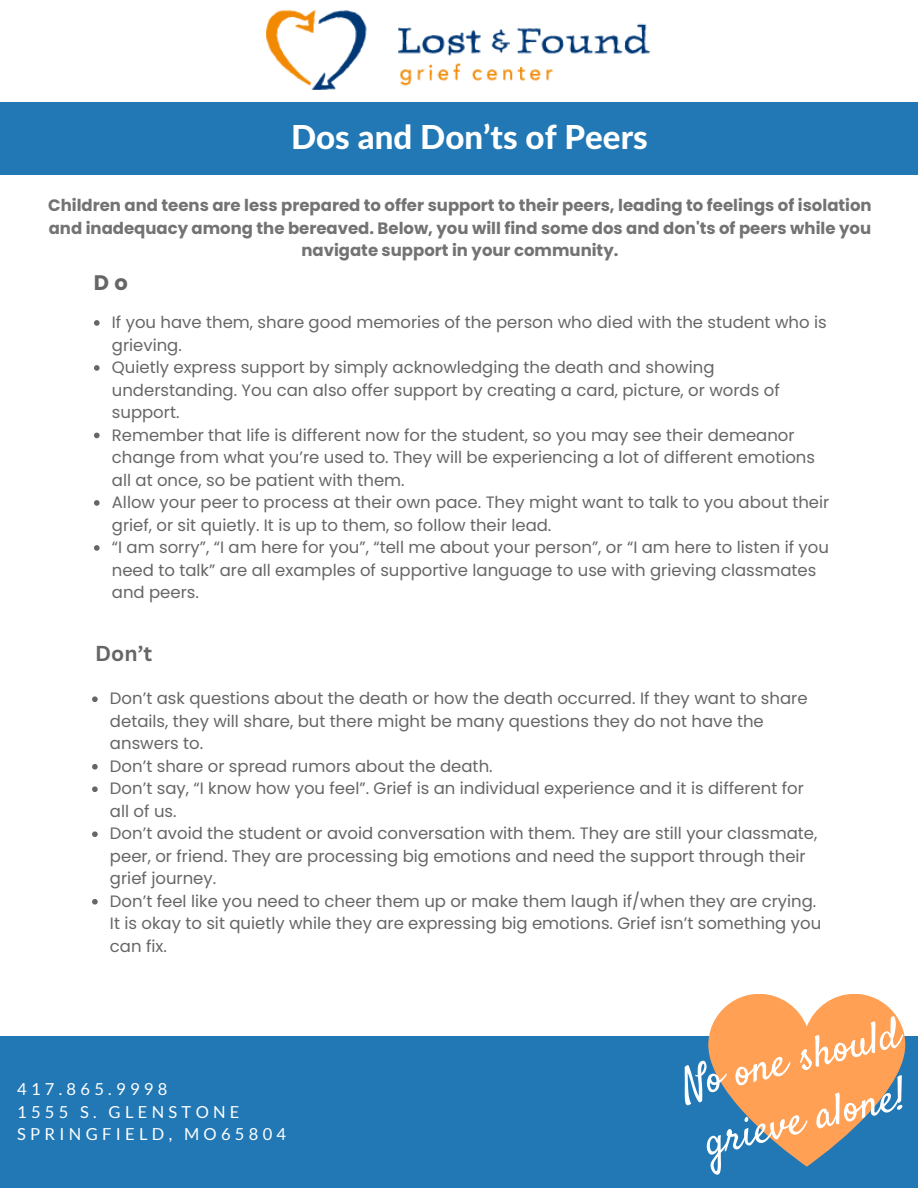
<style>
.page{position:relative;width:918px;height:1188px;background:#fff}
.page>*{position:absolute;margin:0;border:0;box-sizing:border-box;transform-origin:0 0}
.t1{font:43.65px/60.8px "Satisfy";color:#fff}
.t2{font:800 33px "Lato Latin";color:#fff}
.t3{font:700 21px "Canva Sans";color:#666}
.t4{font:700 21px "Poppins";color:#666}
.t5{font:16.5px/22.5px "Poppins";color:#666}
.t6{font:700 16.5px/22.5px "Poppins";color:#737373;text-align:center}
.t7{font:16.5px "Lato";letter-spacing:.26em;color:#fff}
</style>
<div class="page">
<div style="left:0;top:103px;width:918px;height:72px;background:#2178b5"></div>
<div style="left:0;top:1036px;width:918px;height:152px;background:#2178b5"></div>
<svg style="left:708px;top:994px;width:197px;height:173px"></svg>
<img style="left:266px;top:10px;width:384px;height:80px">
<svg style="left:94px;top:320px;width:6px;height:6px"></svg>
<svg style="left:94px;top:365px;width:6px;height:6px"></svg>
<svg style="left:94px;top:433px;width:6px;height:5px"></svg>
<svg style="left:94px;top:500px;width:6px;height:6px"></svg>
<svg style="left:94px;top:545px;width:6px;height:6px"></svg>
<svg style="left:92px;top:696px;width:6px;height:6px"></svg>
<svg style="left:92px;top:764px;width:6px;height:6px"></svg>
<svg style="left:92px;top:786px;width:6px;height:6px"></svg>
<svg style="left:92px;top:831px;width:6px;height:6px"></svg>
<svg style="left:92px;top:899px;width:6px;height:6px"></svg>
<p class="t2" style="left:291px;top:123px;width:358px">Dos and Don’ts of Peers</p>
<p class="t6" style="left:48px;top:194px;width:825px">Children and teens are less prepared to offer support to their peers, leading to feelings of isolation and inadequacy among the bereaved. Below, you will find some dos and don'ts of peers while you navigate support in your community.</p>
<p class="t4" style="left:94px;top:268px;width:36px">D o</p>
<p class="t5" style="left:112px;top:311px;width:716px">If you have them, share good memories of the person who died with the student who is grieving.</p>
<p class="t5" style="left:112px;top:356px;width:669px">Quietly express support by simply acknowledging the death and showing understanding. You can also offer support by creating a card, picture, or words of support.</p>
<p class="t5" style="left:112px;top:423px;width:705px">Remember that life is different now for the student, so you may see their demeanor change from what you’re used to. They will be experiencing a lot of different emotions all at once, so be patient with them.</p>
<p class="t5" style="left:112px;top:491px;width:719px">Allow your peer to process at their own pace. They might want to talk to you about their grief, or sit quietly. It is up to them, so follow their lead.</p>
<p class="t5" style="left:112px;top:536px;width:719px">“I am sorry”, “I am here for you”, “tell me about your person”, or “I am here to listen if you need to talk” are all examples of supportive language to use with grieving classmates and peers.</p>
<p class="t3" style="left:95px;top:639px;width:58px">Don’t</p>
<p class="t5" style="left:110px;top:687px;width:699px">Don’t ask questions about the death or how the death occurred. If they want to share details, they will share, but there might be many questions they do not have the answers to.</p>
<p class="t5" style="left:110px;top:755px;width:384px">Don’t share or spread rumors about the death.</p>
<p class="t5" style="left:110px;top:777px;width:695px">Don’t say, “I know how you feel”. Grief is an individual experience and it is different for all of us.</p>
<p class="t5" style="left:110px;top:822px;width:709px">Don’t avoid the student or avoid conversation with them. They are still your classmate, peer, or friend. They are processing big emotions and need the support through their grief journey.</p>
<p class="t5" style="left:110px;top:890px;width:713px">Don’t feel like you need to cheer them up or make them laugh if/when they are crying.<br>It is okay to sit quietly while they are expressing big emotions. Grief isn’t something you can fix.</p>
<p class="t7" style="left:17px;top:1079px;width:152px">417.865.9998</p>
<p class="t7" style="left:17px;top:1101px;width:224px">1555 S. GLENSTONE</p>
<p class="t7" style="left:17px;top:1124px;width:271px">SPRINGFIELD, MO65804</p>
<p class="t1" style="left:677px;top:1060px;width:224px;rotate:-14deg">No one should grieve alone!</p>
</div>
